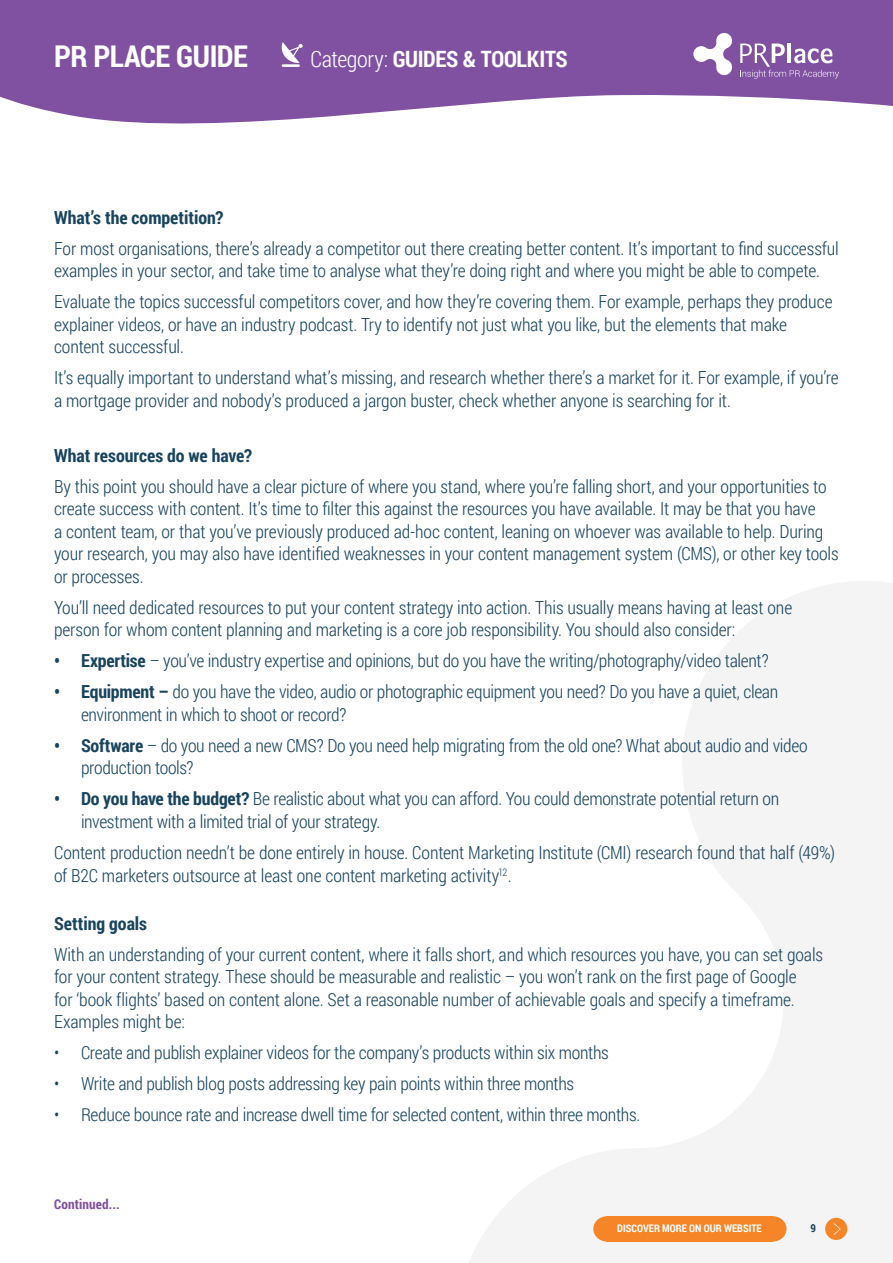
<style>
.page{position:relative;width:893px;height:1263px;background:#fff}
.page>*{position:absolute;margin:0;border:0;box-sizing:border-box;transform-origin:0 0}
.t1{font:700 30px "Roboto Condensed";letter-spacing:-.02em;color:#fff}
.t2{font:700 22.5px "Roboto Condensed";letter-spacing:-.01em;color:#fff}
.t3{font:300 18px/22.5px "Roboto Condensed";letter-spacing:-.01em;color:#18445e}
.t4{font:700 18px "Roboto Condensed";color:#18445e}
.t5{font:700 13.5px "Roboto Condensed";letter-spacing:.01em;color:#8051a1}
.t6{font:700 11.1px "Roboto Condensed";color:#18445e}
.t7{font:700 10.5px "Roboto Condensed";color:#fff}
.s1{font-weight:300}
.s2{font-weight:700}
</style>
<div class="page">
<svg style="left:0;top:0;width:893px;height:124px;background:#9169ae"></svg>
<svg style="left:469px;top:581px;width:424px;height:682px"></svg>
<svg style="left:282px;top:42px;width:21px;height:25px"></svg>
<hr style="left:788px;top:43px;width:3px;height:20px;background:#fff">
<svg style="left:693px;top:32px;width:40px;height:44px"></svg>
<svg style="left:740px;top:44px;width:99px;height:35px"></svg>
<div style="left:606px;top:1216px;width:167px;height:25px;background:#f58527"></div>
<svg style="left:593px;top:1216px;width:13px;height:25px"></svg>
<svg style="left:773px;top:1216px;width:13px;height:25px"></svg>
<div style="left:825px;top:1218px;width:22px;height:22px;background:#f58527;border-radius:50%"></div>
<svg style="left:833px;top:1223px;width:8px;height:12px"></svg>
<h1 class="t1" style="left:54px;top:35px;width:195px">PR PLACE GUIDE</h1>
<p class="t2" style="left:310px;top:43px;width:259px"><span class="s1">Category:</span> GUIDES &amp; TOOLKITS</p>
<p class="t4" style="left:54px;top:205px;width:171px">What’s the competition?</p>
<p class="t3" style="left:54px;top:237px;width:786px">For most organisations, there’s already a competitor out there creating better content. It’s important to find successful examples in your sector, and take time to analyse what they’re doing right and where you might be able to compete.</p>
<p class="t3" style="left:54px;top:290px;width:780px">Evaluate the topics successful competitors cover, and how they’re covering them. For example, perhaps they produce explainer videos, or have an industry podcast. Try to identify not just what you like, but the elements that make content successful.</p>
<p class="t3" style="left:54px;top:366px;width:786px">It’s equally important to understand what’s missing, and research whether there’s a market for it. For example, if you’re a mortgage provider and nobody’s produced a jargon buster, check whether anyone is searching for it.</p>
<p class="t4" style="left:54px;top:443px;width:199px">What resources do we have?</p>
<p class="t3" style="left:54px;top:475px;width:786px">By this point you should have a clear picture of where you stand, where you’re falling short, and your opportunities to create success with content. It’s time to filter this against the resources you have available. It may be that you have<br>a content team, or that you’ve previously produced ad-hoc content, leaning on whoever was available to help. During your research, you may also have identified weaknesses in your content management system (CMS), or other key tools or processes.</p>
<p class="t3" style="left:54px;top:596px;width:740px">You’ll need dedicated resources to put your content strategy into action. This usually means having at least one person for whom content planning and marketing is a core job responsibility. You should also consider:</p>
<p class="t3" style="left:54px;top:649px;width:716px"><span class="s2">• Expertise</span> – you’ve industry expertise and opinions, but do you have the writing/photography/video talent?</p>
<p class="t3" style="left:81px;top:680px;width:699px;text-indent:-27px"><span class="s2">• Equipment –</span> do you have the video, audio or photographic equipment you need? Do you have a quiet, clean environment in which to shoot or record?</p>
<p class="t3" style="left:81px;top:734px;width:728px;text-indent:-27px"><span class="s2">• Software</span> – do you need a new CMS? Do you need help migrating from the old one? What about audio and video production tools?</p>
<p class="t3" style="left:81px;top:787px;width:700px;text-indent:-27px"><span class="s2">• Do you have the budget?</span> Be realistic about what you can afford. You could demonstrate potential return on investment with a limited trial of your strategy.</p>
<p class="t3" style="left:54px;top:841px;width:783px">Content production needn’t be done entirely in house. Content Marketing Institute (CMI) research found that half (49%) of B2C marketers outsource at least one content marketing activity<sup>12</sup>.</p>
<p class="t4" style="left:54px;top:910px;width:94px">Setting goals</p>
<p class="t3" style="left:54px;top:942px;width:770px">With an understanding of your current content, where it falls short, and which resources you have, you can set goals for your content strategy. These should be measurable and realistic – you won’t rank on the first page of Google<br>for ‘book flights’ based on content alone. Set a reasonable number of achievable goals and specify a timeframe.<br>Examples might be:</p>
<p class="t3" style="left:54px;top:1041px;width:556px">• Create and publish explainer videos for the company’s products within six months</p>
<p class="t3" style="left:54px;top:1072px;width:522px">• Write and publish blog posts addressing key pain points within three months</p>
<p class="t3" style="left:54px;top:1103px;width:588px">• Reduce bounce rate and increase dwell time for selected content, within three months.</p>
<p class="t5" style="left:54px;top:1195px;width:67px">Continued...</p>
<p class="t7" style="left:617px;top:1221px;width:146px">DISCOVER MORE ON OUR WEBSITE</p>
<p class="t6" style="left:810px;top:1220px;width:7px">9</p>
</div>
